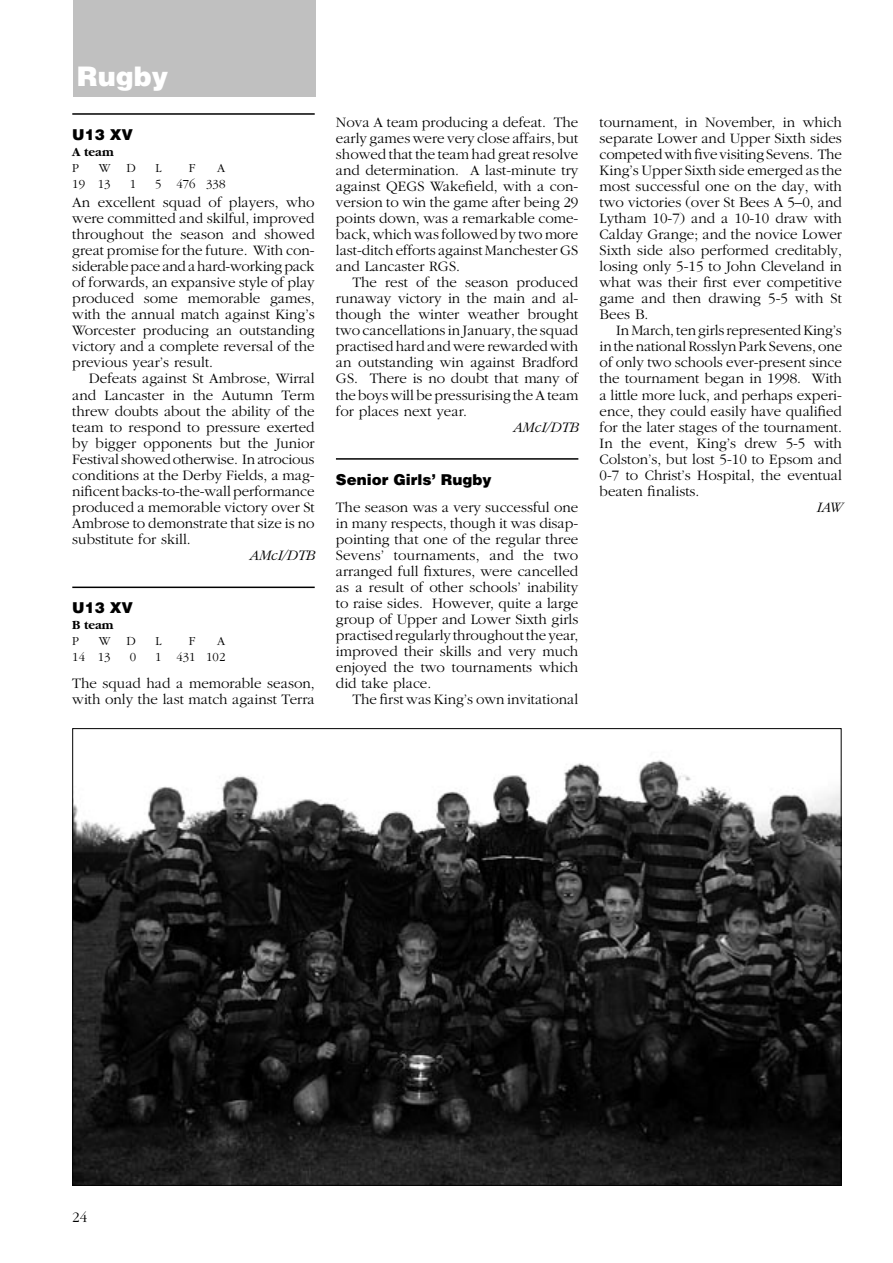
<style>
.page{position:relative;width:893px;height:1263px;background:#fff}
.page>*{position:absolute;margin:0;border:0;box-sizing:border-box;transform-origin:0 0}
.t1{font:900 27px "Helvetica";color:#fff}
.t2{font:300 15px/16px "Garamond";color:#000;text-align:justify}
.t3{font:900 15px "Helvetica";color:#000}
.t4{font:italic 300 15px "Garamond";color:#000}
.t5{font:300 12.75px "Garamond";color:#000}
.t6{font:700 12.75px "Garamond";color:#000}
</style>
<div class="page">
<div style="left:74px;top:0;width:242px;height:97px;background:#c0c0c0"></div>
<hr style="left:72px;top:113px;width:243px;height:2px;background:#000">
<hr style="left:72px;top:587px;width:243px;height:1px;background:#000">
<img style="left:74px;top:760px;width:765px;height:424px">
<hr style="left:336px;top:458px;width:242px;height:2px;background:#000">
<h1 class="t1" style="left:77px;top:59px;width:93px">Rugby</h1>
<p class="t3" style="left:72px;top:125px;width:62px">U13 XV</p>
<p class="t6" style="left:72px;top:145px;width:43px">A team</p>
<p class="t5" style="left:72px;top:161px;width:9px">P</p>
<p class="t5" style="left:99px;top:161px;width:13px">W</p>
<p class="t5" style="left:127px;top:161px;width:11px">D</p>
<p class="t5" style="left:156px;top:161px;width:8px">L</p>
<p class="t5" style="left:189px;top:161px;width:8px">F</p>
<p class="t5" style="left:217px;top:161px;width:10px">A</p>
<p class="t5" style="left:72px;top:177px;width:40px">19 13</p>
<p class="t5" style="left:130px;top:177px;width:8px">1</p>
<p class="t5" style="left:155px;top:177px;width:72px">5 476 338</p>
<p class="t2" style="left:72px;top:194px;width:244px">An excellent squad of players, who were committed and skilful, improved throughout the season and showed great promise for the future. With con&shy;siderable pace and a hard-working pack of forwards, an expansive style of play produced some memorable games, with the annual match against King’s Worcester producing an outstanding victory and a complete reversal of the previous year’s result.</p>
<p class="t2" style="left:72px;top:371px;width:244px;text-indent:17px">Defeats against St Ambrose, Wirral and Lancaster in the Autumn Term threw doubts about the ability of the team to respond to pressure exerted by bigger opponents but the Junior Festival showed otherwise. In atrocious conditions at the Derby Fields, a mag&shy;nificent backs-to-the-wall performance produced a memorable victory over St Ambrose to demonstrate that size is no substitute for skill.</p>
<p class="t4" style="left:249px;top:547px;width:67px">AMcI/DTB</p>
<p class="t3" style="left:72px;top:598px;width:62px">U13 XV</p>
<p class="t6" style="left:72px;top:618px;width:43px">B team</p>
<p class="t5" style="left:72px;top:634px;width:9px">P</p>
<p class="t5" style="left:99px;top:634px;width:13px">W</p>
<p class="t5" style="left:127px;top:634px;width:11px">D</p>
<p class="t5" style="left:156px;top:634px;width:8px">L</p>
<p class="t5" style="left:189px;top:634px;width:8px">F</p>
<p class="t5" style="left:217px;top:634px;width:10px">A</p>
<p class="t5" style="left:72px;top:650px;width:40px">14 13</p>
<p class="t5" style="left:130px;top:650px;width:8px">0</p>
<p class="t5" style="left:155px;top:650px;width:72px">1 431 102</p>
<p class="t2" style="left:72px;top:676px;width:244px">The squad had a memorable season, with only the last match against Terra</p>
<p class="t2" style="left:336px;top:114px;width:244px">Nova A team producing a defeat. The early games were very close affairs, but showed that the team had great resolve and determination. A last-minute try against QEGS Wakefield, with a con&shy;version to win the game after being 29 points down, was a remarkable come&shy;back, which was followed by two more last-ditch efforts against Manchester GS and Lancaster RGS.</p>
<p class="t2" style="left:336px;top:274px;width:244px;text-indent:17px">The rest of the season produced runaway victory in the main and al&shy;though the winter weather brought two cancellations in January, the squad practised hard and were rewarded with an outstanding win against Bradford GS. There is no doubt that many of the boys will be pressurising the A team for places next year.</p>
<p class="t4" style="left:512px;top:419px;width:67px">AMcI/DTB</p>
<p class="t3" style="left:336px;top:469px;width:157px">Senior Girls’ Rugby</p>
<p class="t2" style="left:336px;top:499px;width:244px">The season was a very successful one in many respects, though it was disap&shy;pointing that one of the regular three Sevens’ tournaments, and the two arranged full fixtures, were cancelled as a result of other schools’ inability to raise sides. However, quite a large group of Upper and Lower Sixth girls practised regularly throughout the year, improved their skills and very much enjoyed the two tournaments which did take place.</p>
<p class="t2" style="left:353px;top:692px;width:227px">The first was King’s own invitational</p>
<p class="t2" style="left:600px;top:114px;width:244px">tournament, in November, in which separate Lower and Upper Sixth sides competed with five visiting Sevens. The King’s Upper Sixth side emerged as the most successful one on the day, with two victories (over St Bees A 5–0, and Lytham 10-7) and a 10-10 draw with Calday Grange; and the novice Lower Sixth side also performed creditably, losing only 5-15 to John Cleveland in what was their first ever competitive game and then drawing 5-5 with St Bees B.</p>
<p class="t2" style="left:600px;top:323px;width:244px;text-indent:17px">In March, ten girls represented King’s in the national Rosslyn Park Sevens, one of only two schools ever-present since the tournament began in 1998. With a little more luck, and perhaps experi&shy;ence, they could easily have qualified for the later stages of the tournament.<br>In the event, King’s drew 5-5 with Colston’s, but lost 5-10 to Epsom and 0-7 to Christ’s Hospital, the eventual beaten finalists.</p>
<p class="t4" style="left:816px;top:499px;width:27px">IAW</p>
<p class="t2" style="left:72px;top:1209px;width:16px">24</p>
</div>
